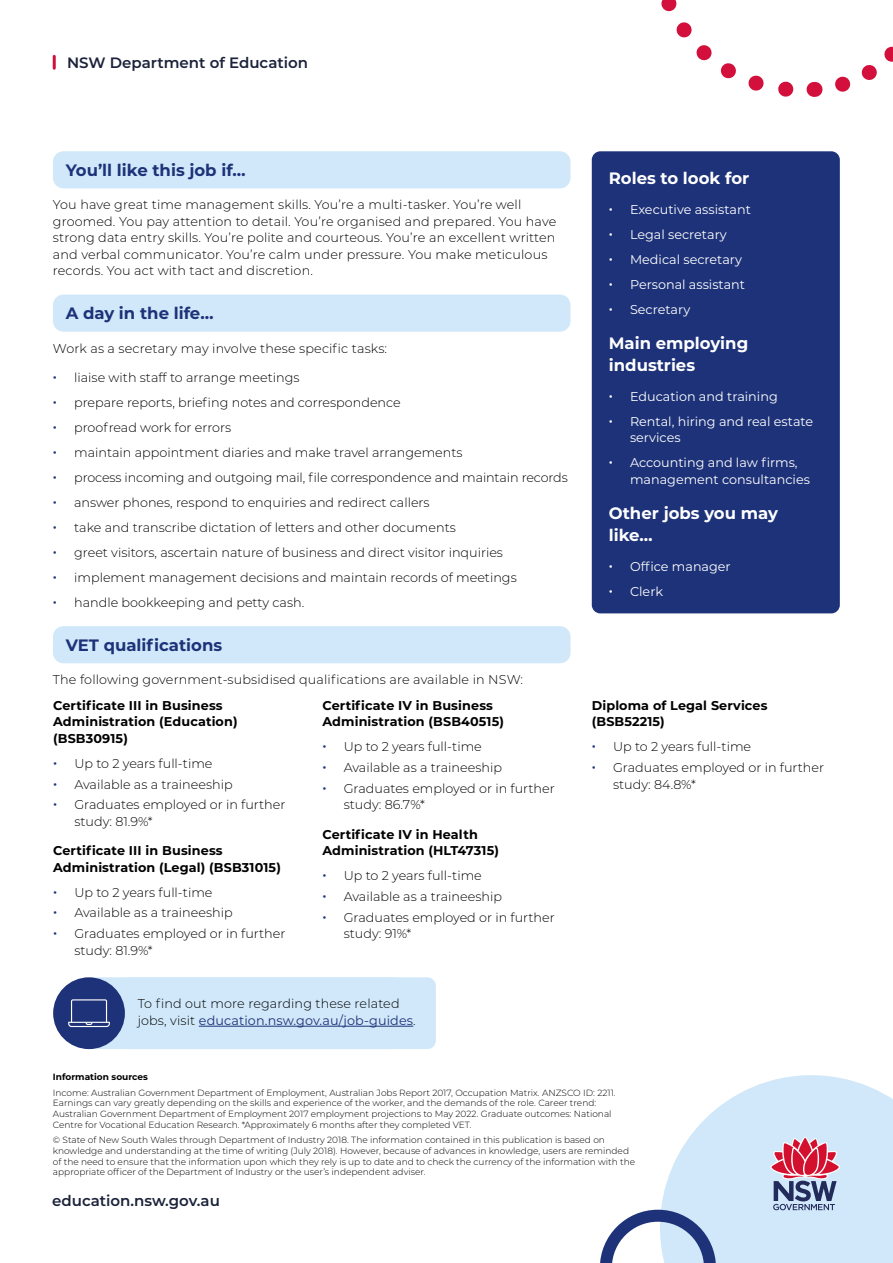
<style>
.page{position:relative;width:893px;height:1263px;background:#fff}
.page>*{position:absolute;margin:0;border:0;box-sizing:border-box;transform-origin:0 0}
.Body_Heading{font:700 16.5px/22.5px "Montserrat";color:#fff}
.Body_Heading_Boxed{font:700 16.5px "Montserrat";color:#1d3278}
.t1{font:600 15px "Montserrat";color:#1b223a}
.Body_2{font:300 12.75px/16.5px "Montserrat";color:#000}
.Body_2-2{font:700 12.75px/16.5px "Montserrat";letter-spacing:.01em;color:#000}
.t2{font:12.75px/16.5px "Montserrat";color:#fff}
.t3{font:700 12.75px "Montserrat";color:#1d3278}
.t4{font:700 12.75px "Montserrat";color:#fff}
.Reference{font:300 9px/10.8px "Montserrat";color:#000}
.Reference-2{font:700 9px "Montserrat";color:#000}
.s1{font-weight:400;color:#1d3278}
</style>
<div class="page">
<svg style="left:600px;top:1075px;width:293px;height:188px"></svg>
<div style="left:121px;top:977px;width:315px;height:72px;background:#d0e8f9;border-radius:9px"></div>
<hr style="left:199px;top:1026px;width:214px;height:1px;background:#1d3278">
<div style="left:53px;top:977px;width:72px;height:72px;background:#1d3278;border-radius:50%"></div>
<svg style="left:68px;top:999px;width:42px;height:28px"></svg>
<div style="left:53px;top:151px;width:517px;height:37px;background:#d0e8f9;border-radius:11px"></div>
<div style="left:53px;top:295px;width:517px;height:37px;background:#d0e8f9;border-radius:11px"></div>
<div style="left:53px;top:626px;width:517px;height:37px;background:#d0e8f9;border-radius:11px"></div>
<div style="left:592px;top:151px;width:248px;height:462px;background:#1d3278;border-radius:9px"></div>
<svg style="left:661px;top:0;width:232px;height:97px"></svg>
<svg style="left:53px;top:56px;width:3px;height:12px"></svg>
<p class="t1" style="left:67px;top:52px;width:243px">NSW Department of Education</p>
<h2 class="Body_Heading_Boxed" style="left:66px;top:158px;width:182px">You’ll like this job if…</h2>
<p class="Body_2" style="left:53px;top:196px;width:505px">You have great time management skills. You’re a multi-tasker. You’re well groomed. You pay attention to detail. You’re organised and prepared. You have strong data entry skills. You’re polite and courteous. You’re an excellent written and verbal communicator. You’re calm under pressure. You make meticulous records. You act with tact and discretion.</p>
<h2 class="Body_Heading_Boxed" style="left:66px;top:301px;width:149px">A day in the life…</h2>
<p class="Body_2" style="left:53px;top:339px;width:336px">Work as a secretary may involve these specific tasks:</p>
<p class="t3" style="left:53px;top:368px;width:6px">∙</p>
<p class="Body_2" style="left:74px;top:369px;width:227px">liaise with staff to arrange meetings</p>
<p class="t3" style="left:53px;top:393px;width:6px">∙</p>
<p class="Body_2" style="left:74px;top:394px;width:328px">prepare reports, briefing notes and correspondence</p>
<p class="t3" style="left:53px;top:418px;width:6px">∙</p>
<p class="Body_2" style="left:74px;top:419px;width:159px">proofread work for errors</p>
<p class="t3" style="left:53px;top:443px;width:6px">∙</p>
<p class="Body_2" style="left:74px;top:444px;width:390px">maintain appointment diaries and make travel arrangements</p>
<p class="t3" style="left:53px;top:468px;width:6px">∙</p>
<p class="Body_2" style="left:74px;top:469px;width:495px">process incoming and outgoing mail, file correspondence and maintain records</p>
<p class="t3" style="left:53px;top:493px;width:6px">∙</p>
<p class="Body_2" style="left:74px;top:494px;width:357px">answer phones, respond to enquiries and redirect callers</p>
<p class="t3" style="left:53px;top:518px;width:6px">∙</p>
<p class="Body_2" style="left:74px;top:519px;width:383px">take and transcribe dictation of letters and other documents</p>
<p class="t3" style="left:53px;top:543px;width:6px">∙</p>
<p class="Body_2" style="left:74px;top:544px;width:430px">greet visitors, ascertain nature of business and direct visitor inquiries</p>
<p class="t3" style="left:53px;top:568px;width:6px">∙</p>
<p class="Body_2" style="left:74px;top:569px;width:444px">implement management decisions and maintain records of meetings</p>
<p class="t3" style="left:53px;top:593px;width:6px">∙</p>
<p class="Body_2" style="left:74px;top:594px;width:232px">handle bookkeeping and petty cash.</p>
<h2 class="Body_Heading_Boxed" style="left:66px;top:633px;width:158px">VET qualifications</h2>
<p class="Body_2" style="left:53px;top:671px;width:472px">The following government-subsidised qualifications are available in NSW:</p>
<p class="Body_2-2" style="left:53px;top:696px;width:186px">Certificate III in Business<br>Administration (Education) (BSB30915)</p>
<p class="t3" style="left:53px;top:754px;width:6px">∙</p>
<p class="Body_2" style="left:74px;top:754px;width:140px">Up to 2 years full-time</p>
<p class="t3" style="left:53px;top:775px;width:6px">∙</p>
<p class="Body_2" style="left:74px;top:775px;width:160px">Available as a traineeship</p>
<p class="t3" style="left:53px;top:795px;width:6px">∙</p>
<p class="Body_2" style="left:74px;top:796px;width:213px">Graduates employed or in further study: 81.9%*</p>
<p class="Body_2-2" style="left:53px;top:842px;width:229px">Certificate III in Business<br>Administration (Legal) (BSB31015)</p>
<p class="t3" style="left:53px;top:883px;width:6px">∙</p>
<p class="Body_2" style="left:74px;top:883px;width:140px">Up to 2 years full-time</p>
<p class="t3" style="left:53px;top:903px;width:6px">∙</p>
<p class="Body_2" style="left:74px;top:904px;width:160px">Available as a traineeship</p>
<p class="t3" style="left:53px;top:924px;width:6px">∙</p>
<p class="Body_2" style="left:74px;top:925px;width:213px">Graduates employed or in further study: 81.9%*</p>
<p class="Body_2-2" style="left:322px;top:696px;width:183px">Certificate IV in Business<br>Administration (BSB40515)</p>
<p class="t3" style="left:322px;top:737px;width:6px">∙</p>
<p class="Body_2" style="left:344px;top:738px;width:140px">Up to 2 years full-time</p>
<p class="t3" style="left:322px;top:758px;width:6px">∙</p>
<p class="Body_2" style="left:344px;top:759px;width:160px">Available as a traineeship</p>
<p class="t3" style="left:322px;top:779px;width:6px">∙</p>
<p class="Body_2" style="left:344px;top:779px;width:213px">Graduates employed or in further study: 86.7%*</p>
<p class="Body_2-2" style="left:322px;top:825px;width:178px">Certificate IV in Health<br>Administration (HLT47315)</p>
<p class="t3" style="left:322px;top:866px;width:6px">∙</p>
<p class="Body_2" style="left:344px;top:867px;width:140px">Up to 2 years full-time</p>
<p class="t3" style="left:322px;top:887px;width:6px">∙</p>
<p class="Body_2" style="left:344px;top:888px;width:160px">Available as a traineeship</p>
<p class="t3" style="left:322px;top:908px;width:6px">∙</p>
<p class="Body_2" style="left:344px;top:908px;width:213px">Graduates employed or in further study: 91%*</p>
<p class="Body_2" style="left:138px;top:995px;width:280px">To find out more regarding these related jobs, visit <span class="s1">education.nsw.gov.au/job-guides</span>.</p>
<h2 class="Body_Heading" style="left:609px;top:166px;width:142px">Roles to look for</h2>
<p class="t4" style="left:609px;top:200px;width:6px">∙</p>
<p class="t2" style="left:630px;top:200px;width:122px">Executive assistant</p>
<p class="t4" style="left:609px;top:225px;width:6px">∙</p>
<p class="t2" style="left:630px;top:225px;width:98px">Legal secretary</p>
<p class="t4" style="left:609px;top:250px;width:6px">∙</p>
<p class="t2" style="left:630px;top:250px;width:114px">Medical secretary</p>
<p class="t4" style="left:609px;top:275px;width:6px">∙</p>
<p class="t2" style="left:630px;top:275px;width:117px">Personal assistant</p>
<p class="t4" style="left:609px;top:300px;width:6px">∙</p>
<p class="t2" style="left:630px;top:300px;width:62px">Secretary</p>
<h2 class="Body_Heading" style="left:609px;top:331px;width:141px">Main employing industries</h2>
<p class="t4" style="left:609px;top:387px;width:6px">∙</p>
<p class="t2" style="left:630px;top:387px;width:149px">Education and training</p>
<p class="t4" style="left:609px;top:412px;width:6px">∙</p>
<p class="t2" style="left:630px;top:412px;width:185px">Rental, hiring and real estate services</p>
<p class="t4" style="left:609px;top:453px;width:6px">∙</p>
<p class="t2" style="left:630px;top:454px;width:181px">Accounting and law firms, management consultancies</p>
<h2 class="Body_Heading" style="left:609px;top:501px;width:171px">Other jobs you may like…</h2>
<p class="t4" style="left:609px;top:557px;width:6px">∙</p>
<p class="t2" style="left:630px;top:557px;width:102px">Office manager</p>
<p class="t4" style="left:609px;top:582px;width:6px">∙</p>
<p class="t2" style="left:630px;top:582px;width:34px">Clerk</p>
<p class="Body_2-2" style="left:592px;top:696px;width:177px">Diploma of Legal Services (BSB52215)</p>
<p class="t3" style="left:592px;top:737px;width:6px">∙</p>
<p class="Body_2" style="left:613px;top:738px;width:140px">Up to 2 years full-time</p>
<p class="t3" style="left:592px;top:758px;width:6px">∙</p>
<p class="Body_2" style="left:613px;top:759px;width:213px">Graduates employed or in further study: 84.8%*</p>
<p class="Reference-2" style="left:53px;top:1071px;width:96px">Information sources</p>
<p class="Reference" style="left:53px;top:1086px;width:564px">Income: Australian Government Department of Employment, Australian Jobs Report 2017, Occupation Matrix. ANZSCO ID: 2211.<br>Earnings can vary greatly depending on the skills and experience of the worker, and the demands of the role. Career trend:<br>Australian Government Department of Employment 2017 employment projections to May 2022. Graduate outcomes: National Centre for Vocational Education Research. *Approximately 6 months after they completed VET.</p>
<p class="Reference" style="left:53px;top:1134px;width:584px">© State of New South Wales through Department of Industry 2018. The information contained in this publication is based on knowledge and understanding at the time of writing (July 2018). However, because of advances in knowledge, users are reminded of the need to ensure that the information upon which they rely is up to date and to check the currency of the information with the appropriate officer of the Department of Industry or the user’s independent adviser.</p>
<p class="t1" style="left:52px;top:1190px;width:169px">education.nsw.gov.au</p>
</div>
